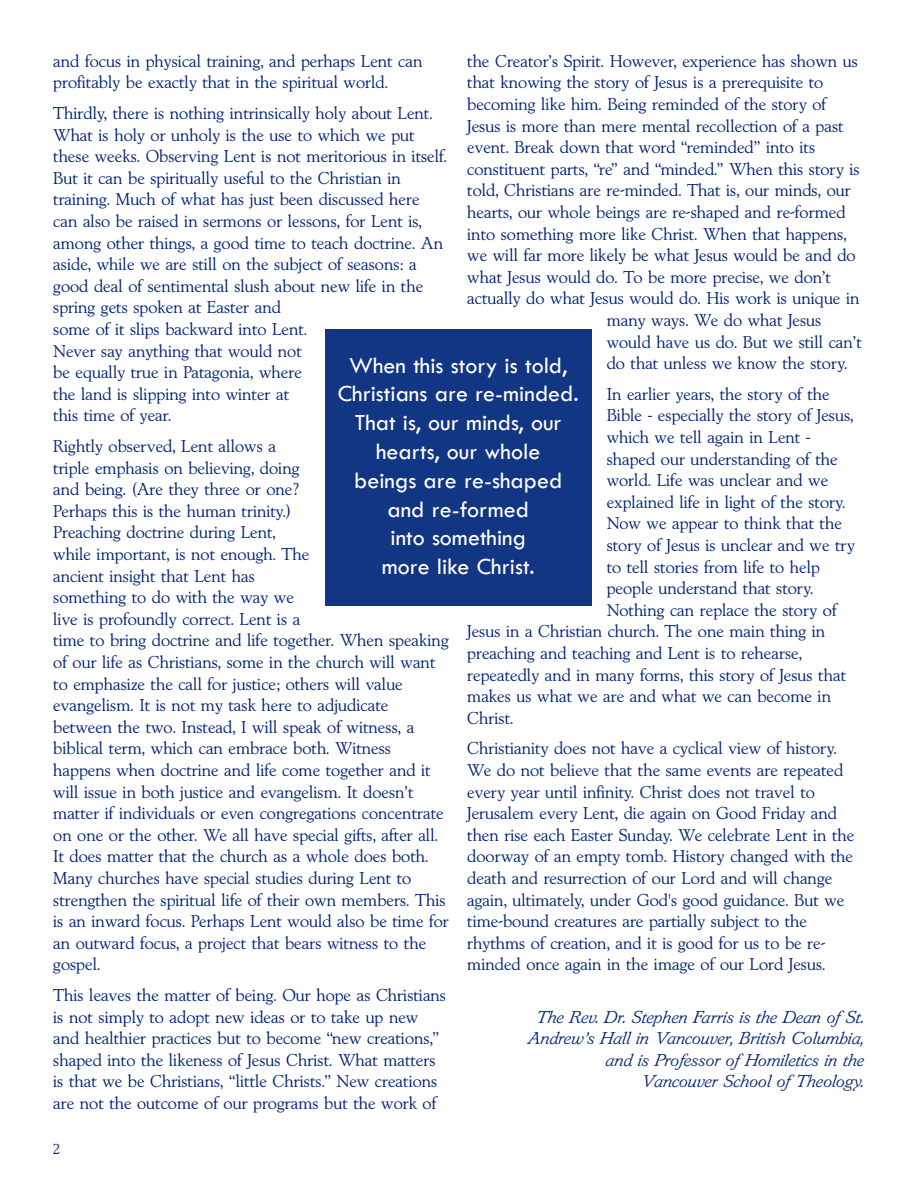
<style>
.page{position:relative;width:918px;height:1188px;background:#fff}
.page>*{position:absolute;margin:0;border:0;box-sizing:border-box;transform-origin:0 0}
.t1{font:24px/28.8px "Tw Cen";color:#fff;text-align:center}
.t2{font:18px/21.6px "Lynton Lgt";color:#012273}
.t3{font:18px/21.6px "Lynton Lgt Itl";color:#012273;text-align:right}
.t4{font:15px "Lynton Lgt";color:#012273}
</style>
<div class="page">
<div style="left:325px;top:329px;width:267px;height:277px;background:#123683"></div>
<p class="t2" style="left:53px;top:52px;width:371px">and focus in physical training, and perhaps Lent can profitably be exactly that in the spiritual world.</p>
<p class="t2" style="left:53px;top:104px;width:395px">Thirdly, there is nothing intrinsically holy about Lent.<br>What is holy or unholy is the use to which we put these weeks. Observing Lent is not meritorious in itself.<br>But it can be spiritually useful to the Christian in training. Much of what has just been discussed here can also be raised in sermons or lessons, for Lent is, among other things, a good time to teach doctrine. An aside, while we are still on the subject of seasons: a good deal of sentimental slush about new life in the spring gets spoken at Easter and<br>some of it slips backward into Lent.<br>Never say anything that would not<br>be equally true in Patagonia, where<br>the land is slipping into winter at<br>this time of year.</p>
<p class="t2" style="left:53px;top:437px;width:397px">Rightly observed, Lent allows a<br>triple emphasis on believing, doing<br>and being. (Are they three or one?<br>Perhaps this is the human trinity.)<br>Preaching doctrine during Lent,<br>while important, is not enough. The<br>ancient insight that Lent has<br>something to do with the way we<br>live is profoundly correct. Lent is a<br>time to bring doctrine and life together. When speaking of our life as Christians, some in the church will want to emphasize the call for justice; others will value evangelism. It is not my task here to adjudicate between the two. Instead, I will speak of witness, a biblical term, which can embrace both. Witness happens when doctrine and life come together and it will issue in both justice and evangelism. It doesn’t matter if individuals or even congregations concentrate on one or the other. We all have special gifts, after all.<br>It does matter that the church as a whole does both.<br>Many churches have special studies during Lent to strengthen the spiritual life of their own members. This is an inward focus. Perhaps Lent would also be time for an outward focus, a project that bears witness to the gospel.</p>
<p class="t2" style="left:53px;top:986px;width:394px">This leaves the matter of being. Our hope as Christians is not simply to adopt new ideas or to take up new and healthier practices but to become “new creations,” shaped into the likeness of Jesus Christ. What matters is that we be Christians, “little Christs.” New creations are not the outcome of our programs but the work of</p>
<p class="t2" style="left:467px;top:52px;width:392px">the Creator’s Spirit. However, experience has shown us</p>
<p class="t2" style="left:467px;top:74px;width:358px">that knowing the story of Jesus is a prerequisite to</p>
<p class="t2" style="left:467px;top:95px;width:361px">becoming like him. Being reminded of the story of</p>
<p class="t2" style="left:467px;top:117px;width:378px">Jesus is more than mere mental recollection of a past</p>
<p class="t2" style="left:467px;top:139px;width:349px">event. Break down that word “reminded” into its</p>
<p class="t2" style="left:467px;top:160px;width:394px">constituent parts, “re” and “minded.” When this story is</p>
<p class="t2" style="left:467px;top:182px;width:385px">told, Christians are re-minded. That is, our minds, our</p>
<p class="t2" style="left:467px;top:203px;width:380px">hearts, our whole beings are re-shaped and re-formed</p>
<p class="t2" style="left:467px;top:225px;width:381px">into something more like Christ. When that happens,</p>
<p class="t2" style="left:467px;top:247px;width:390px">we will far more likely be what Jesus would be and do</p>
<p class="t2" style="left:467px;top:268px;width:365px">what Jesus would do. To be more precise, we don’t</p>
<p class="t2" style="left:467px;top:290px;width:394px">actually do what Jesus would do. His work is unique in</p>
<p class="t2" style="left:607px;top:311px;width:216px">many ways. We do what Jesus</p>
<p class="t2" style="left:607px;top:333px;width:257px">would have us do. But we still can’t</p>
<p class="t2" style="left:607px;top:355px;width:242px">do that unless we know the story.</p>
<p class="t2" style="left:607px;top:385px;width:225px">In earlier years, the story of the</p>
<p class="t2" style="left:607px;top:407px;width:248px">Bible – especially the story of Jesus,</p>
<p class="t2" style="left:607px;top:428px;width:205px">which we tell again in Lent –</p>
<p class="t2" style="left:607px;top:450px;width:233px">shaped our understanding of the</p>
<p class="t2" style="left:607px;top:472px;width:223px">world. Life was unclear and we</p>
<p class="t2" style="left:607px;top:493px;width:240px">explained life in light of the story.</p>
<p class="t2" style="left:607px;top:515px;width:237px">Now we appear to think that the</p>
<p class="t2" style="left:607px;top:536px;width:250px">story of Jesus is unclear and we try</p>
<p class="t2" style="left:607px;top:558px;width:215px">to tell stories from life to help</p>
<p class="t2" style="left:607px;top:580px;width:208px">people understand that story.</p>
<p class="t2" style="left:607px;top:601px;width:232px">Nothing can replace the story of</p>
<p class="t2" style="left:467px;top:623px;width:359px">Jesus in a Christian church. The one main thing in</p>
<p class="t2" style="left:467px;top:644px;width:336px">preaching and teaching and Lent is to rehearse,</p>
<p class="t2" style="left:467px;top:666px;width:380px">repeatedly and in many forms, this story of Jesus that</p>
<p class="t2" style="left:467px;top:688px;width:365px">makes us what we are and what we can become in</p>
<p class="t2" style="left:467px;top:709px;width:48px">Christ.</p>
<p class="t2" style="left:467px;top:740px;width:389px">Christianity does not have a cyclical view of history.<br>We do not believe that the same events are repeated every year until infinity. Christ does not travel to Jerusalem every Lent, die again on Good Friday and then rise each Easter Sunday. We celebrate Lent in the doorway of an empty tomb. History changed with the death and resurrection of our Lord and will change again, ultimately, under God's good guidance. But we time-bound creatures are partially subject to the rhythms of creation, and it is good for us to be re&shy;minded once again in the image of our Lord Jesus.</p>
<p class="t3" style="left:527px;top:1008px;width:338px">The Rev. Dr. Stephen Farris is the Dean of St.<br>Andrew’s Hall in Vancouver, British Columbia, and is Professor of Homiletics in the Vancouver School of Theology.</p>
<h1 class="t1" style="left:338px;top:351px;width:243px">When this story is told,<br>Christians are re-minded.<br>That is, our minds, our hearts, our whole<br>beings are re-shaped and re-formed<br>into something<br>more like Christ.</h1>
<p class="t4" style="left:53px;top:1144px;width:9px">2</p>
</div>
